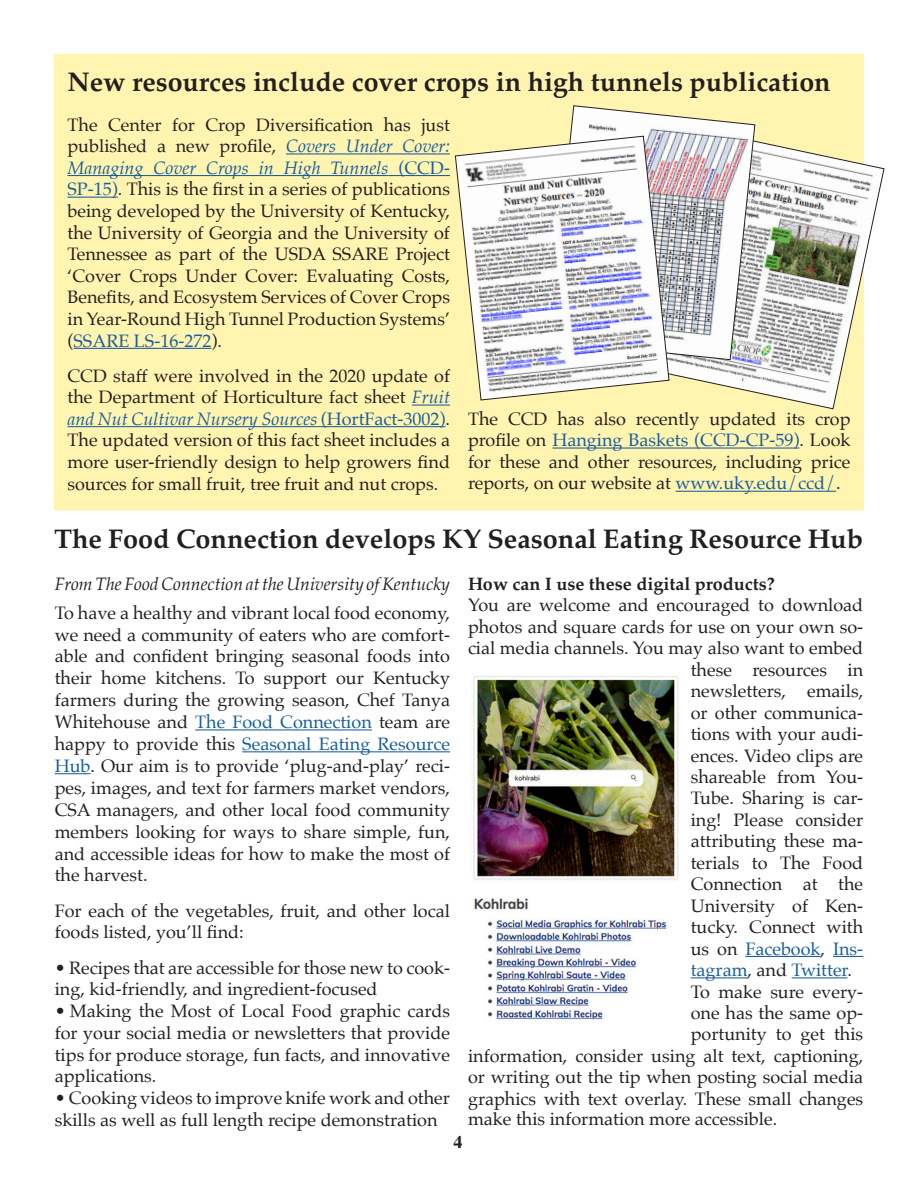
<style>
.page{position:relative;width:918px;height:1188px;background:#fff}
.page>*{position:absolute;margin:0;border:0;box-sizing:border-box;transform-origin:0 0}
.t1{font:700 27px "Palatino";color:#231f20}
.t2{font:18px/21.6px "Palatino";color:#231f20;text-align:justify}
.t3{font:italic 18px "Palatino";color:#231f20}
.t4{font:18px "Palatino";color:#175d9e}
.t5{font:700 18px "Palatino";color:#231f20}
.t6{font:700 18px "Times";color:#231f20}
.s1{font-style:italic;color:#175d9e}
.s2{color:#175d9e}
.s3{color:#231f20}
</style>
<div class="page">
<div style="left:54px;top:54px;width:810px;height:457px;background:#fff4b0;border:2px solid #fff4b0"></div>
<img style="left:670px;top:129px;width:215px;height:281px">
<img style="left:570px;top:105px;width:186px;height:256px">
<hr style="left:286px;top:153px;width:164px;height:1px;background:#175d9e">
<hr style="left:68px;top:175px;width:321px;height:1px;background:#175d9e">
<hr style="left:389px;top:175px;width:61px;height:1px;background:#175d9e">
<hr style="left:68px;top:197px;width:50px;height:1px;background:#175d9e">
<hr style="left:73px;top:348px;width:138px;height:1px;background:#175d9e">
<hr style="left:412px;top:405px;width:38px;height:1px;background:#175d9e">
<hr style="left:68px;top:426px;width:249px;height:1px;background:#175d9e">
<hr style="left:317px;top:426px;width:129px;height:1px;background:#175d9e">
<hr style="left:552px;top:448px;width:247px;height:1px;background:#175d9e">
<hr style="left:676px;top:491px;width:160px;height:1px;background:#175d9e">
<svg style="left:455px;top:135px;width:215px;height:266px;background:#dad8d6"></svg>
<hr style="left:195px;top:729px;width:177px;height:1px;background:#175d9e">
<hr style="left:242px;top:751px;width:208px;height:1px;background:#175d9e">
<hr style="left:55px;top:773px;width:36px;height:1px;background:#175d9e">
<hr style="left:745px;top:956px;width:76px;height:1px;background:#175d9e">
<hr style="left:833px;top:956px;width:30px;height:1px;background:#175d9e">
<hr style="left:691px;top:977px;width:57px;height:1px;background:#175d9e">
<hr style="left:792px;top:977px;width:55px;height:1px;background:#175d9e">
<img style="left:473px;top:676px;width:206px;height:346px">
<p class="t1" style="left:68px;top:59px;width:765px">New resources include cover crops in high tunnels publication</p>
<p class="t2" style="left:68px;top:114px;width:384px">The Center for Crop Diversification has just published a new profile, <span class="s1">Covers Under Cover:<br>Managing Cover Crops in High Tunnels</span> <span class="s2">(CCD-SP-15)</span>. This is the first in a series of publications being developed by the University of Kentucky, the University of Georgia and the University of Tennessee as part of the USDA SSARE Project ‘Cover Crops Under Cover: Evaluating Costs, Benefits, and Ecosystem Services of Cover Crops in Year-Round High Tunnel Production Systems’ (<span class="s2">SSARE LS-16-272</span>).</p>
<p class="t2" style="left:68px;top:365px;width:384px">CCD staff were involved in the 2020 update of the Department of Horticulture fact sheet <span class="s1">Fruit and Nut Cultivar Nursery Sources</span> <span class="s2">(HortFact-3002)</span>.<br>The updated version of this fact sheet includes a more user-friendly design to help growers find sources for small fruit, tree fruit and nut crops.</p>
<p class="t2" style="left:468px;top:408px;width:384px">The CCD has also recently updated its crop profile on <span class="s2">Hanging Baskets (CCD-CP-59)</span>. Look for these and other resources, including price reports, on our website at <span class="s2">www.uky.edu/ccd/</span>.</p>
<p class="t1" style="left:54px;top:516px;width:811px">The Food Connection develops KY Seasonal Eating Resource Hub</p>
<p class="t3" style="left:55px;top:569px;width:397px">From The Food Connection at the University of Kentucky</p>
<p class="t2" style="left:55px;top:601px;width:397px">To have a healthy and vibrant local food economy, we need a community of eaters who are comfort&shy;able and confident bringing seasonal foods into their home kitchens. To support our Kentucky farmers during the growing season, Chef Tanya Whitehouse and <span class="s2">The Food Connection</span> team are happy to provide this <span class="s2">Seasonal Eating Resource Hub</span>. Our aim is to provide ‘plug-and-play’ reci&shy;pes, images, and text for farmers market vendors, CSA managers, and other local food community members looking for ways to share simple, fun, and accessible ideas for how to make the most of the harvest.</p>
<p class="t2" style="left:55px;top:900px;width:397px">For each of the vegetables, fruit, and other local foods listed, you’ll find:</p>
<p class="t2" style="left:55px;top:957px;width:397px">• Recipes that are accessible for those new to cook&shy;ing, kid-friendly, and ingredient-focused</p>
<p class="t2" style="left:55px;top:1000px;width:397px">• Making the Most of Local Food graphic cards for your social media or newsletters that provide tips for produce storage, fun facts, and innovative applications.</p>
<p class="t2" style="left:55px;top:1087px;width:397px">• Cooking videos to improve knife work and other skills as well as full length recipe demonstration</p>
<p class="t5" style="left:468px;top:568px;width:308px">How can I use these digital products?</p>
<p class="t2" style="left:468px;top:594px;width:397px">You are welcome and encouraged to download</p>
<p class="t2" style="left:468px;top:616px;width:397px">photos and square cards for use on your own so-</p>
<p class="t2" style="left:468px;top:637px;width:397px">cial media channels. You may also want to embed</p>
<p class="t2" style="left:691px;top:659px;width:174px">these resources in</p>
<p class="t2" style="left:691px;top:680px;width:174px">newsletters, emails,</p>
<p class="t2" style="left:691px;top:702px;width:174px">or other communica-</p>
<p class="t2" style="left:691px;top:723px;width:174px">tions with your audi-</p>
<p class="t2" style="left:691px;top:745px;width:174px">ences. Video clips are</p>
<p class="t2" style="left:691px;top:766px;width:174px">shareable from You-</p>
<p class="t2" style="left:691px;top:787px;width:174px">Tube. Sharing is car-</p>
<p class="t2" style="left:691px;top:809px;width:174px">ing! Please consider</p>
<p class="t2" style="left:691px;top:830px;width:174px">attributing these ma-</p>
<p class="t2" style="left:691px;top:852px;width:174px">terials to The Food</p>
<p class="t2" style="left:691px;top:873px;width:174px">Connection at the</p>
<p class="t2" style="left:691px;top:895px;width:174px">University of Ken-</p>
<p class="t2" style="left:691px;top:916px;width:174px">tucky. Connect with</p>
<p class="t4" style="left:691px;top:934px;width:174px"><span class="s3">us on</span> Facebook<span class="s3">,</span> Ins-</p>
<p class="t4" style="left:691px;top:955px;width:163px">tagram<span class="s3">, and</span> Twitter<span class="s3">.</span></p>
<p class="t2" style="left:691px;top:981px;width:174px">To make sure every-</p>
<p class="t2" style="left:691px;top:1002px;width:174px">one has the same op-</p>
<p class="t2" style="left:691px;top:1023px;width:174px">portunity to get this</p>
<p class="t2" style="left:468px;top:1045px;width:397px">information, consider using alt text, captioning,</p>
<p class="t2" style="left:468px;top:1066px;width:397px">or writing out the tip when posting social media</p>
<p class="t2" style="left:468px;top:1088px;width:397px">graphics with text overlay. These small changes</p>
<p class="t2" style="left:468px;top:1108px;width:311px">make this information more accessible.</p>
<p class="t6" style="left:454px;top:1124px;width:10px">4</p>
</div>
